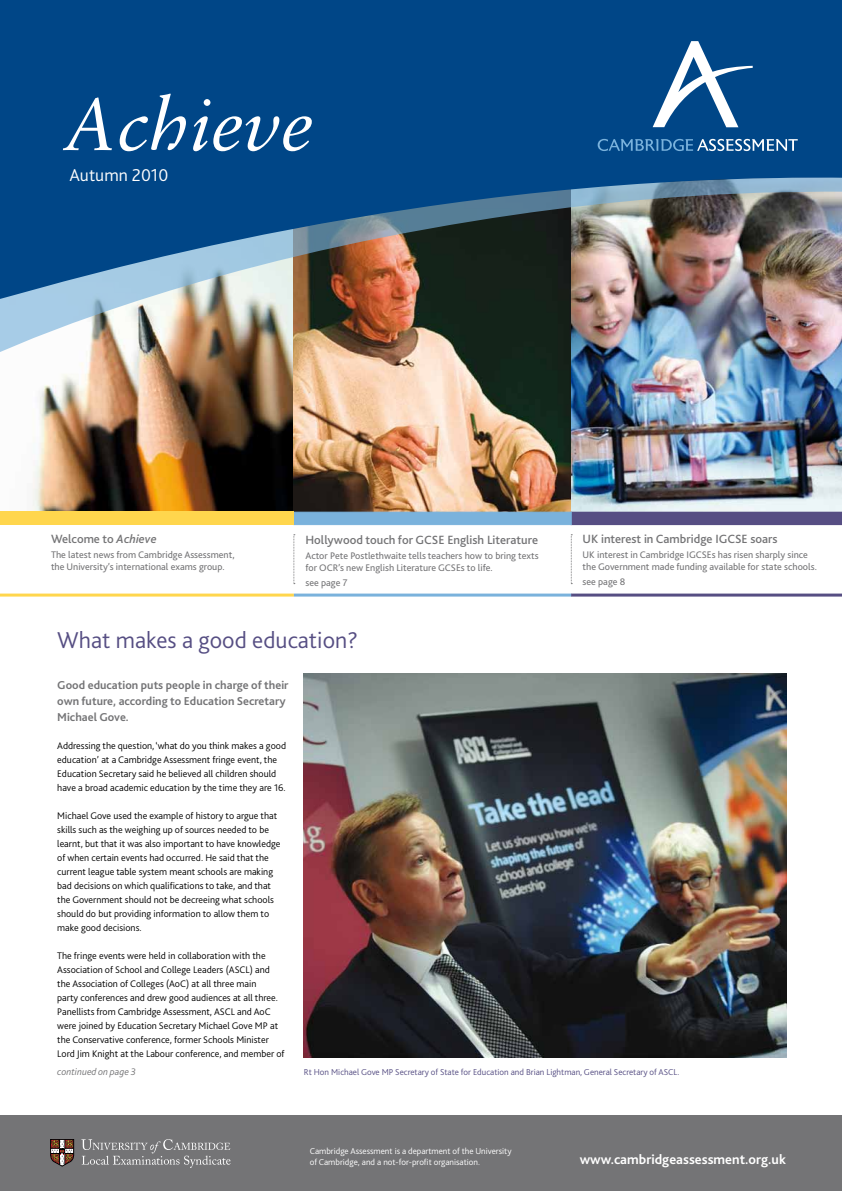
<style>
.page{position:relative;width:842px;height:1191px;background:#fff}
.page>*{position:absolute;margin:0;border:0;box-sizing:border-box;transform-origin:0 0}
.t1{font:italic 74px "Sabon";color:#fff}
.t2{font:300 24px "Bliss 2";color:#564e83}
.t3{font:300 18px "Bliss 2";color:#fff}
.t4{font:700 14px "Bliss 2";color:#fff}
.t5{font:500 12.5px "Bliss 2";color:#747476}
.t6{font:700 12px/16px "Bliss 2";color:#747476}
.t7{font:300 10px/14px "Bliss 2";color:#000}
.t8{font:10px/12px "Bliss 2";color:#747476}
.t9{font:italic 300 10px "Bliss 2";color:#747476}
.t10{font:300 9px/11px "Bliss 2";color:#fff}
.t11{font:300 9px "Bliss 2";color:#564e83}
.s1{font-style:italic}
</style>
<div class="page">
<img style="left:32px;top:356px;width:262px;height:155px">
<div style="left:0;top:1115px;width:842px;height:76px;background:#747476"></div>
<svg style="left:50px;top:1139px;width:25px;height:28px"></svg>
<svg style="left:81px;top:1139px;width:150px;height:28px"></svg>
<img style="left:304px;top:674px;width:483px;height:383px">
<img style="left:294px;top:356px;width:277px;height:155px">
<img style="left:571px;top:356px;width:271px;height:156px">
<img style="left:0;top:301px;width:842px;height:55px">
<img style="left:0;top:0;width:842px;height:301px">
<svg style="left:653px;top:41px;width:100px;height:86px"></svg>
<svg style="left:598px;top:139px;width:200px;height:12px;background:#4379ab"></svg>
<div style="left:572px;top:512px;width:270px;height:13px;background:#564e83"></div>
<div style="left:293px;top:511px;width:279px;height:14px;background:#7ab2dc;border:1px solid #7ab2dc"></div>
<div style="left:0;top:511px;width:294px;height:14px;background:#ffd64d"></div>
<hr style="left:0;top:593px;width:294px;height:3px;background:#ffd64d">
<hr style="left:294px;top:593px;width:278px;height:3px;background:#7ab2dc">
<hr style="left:571px;top:593px;width:271px;height:3px;background:#564e83">
<svg style="left:294px;top:534px;width:1px;height:50px"></svg>
<svg style="left:571px;top:534px;width:1px;height:50px"></svg>
<h1 class="t1" style="left:63px;top:82px;width:252px">Achieve</h1>
<h3 class="t3" style="left:69px;top:164px;width:100px">Autumn 2010</h3>
<p class="t5" style="left:51px;top:531px;width:107px">Welcome to <span class="s1">Achieve</span></p>
<p class="t8" style="left:51px;top:548px;width:185px">The latest news from Cambridge Assessment, the University’s international exams group.</p>
<p class="t5" style="left:305px;top:532px;width:234px">Hollywood touch for GCSE English Literature</p>
<p class="t8" style="left:305px;top:549px;width:235px">Actor Pete Postlethwaite tells teachers how to bring texts for OCR’s new English Literature GCSEs to life.</p>
<p class="t8" style="left:305px;top:576px;width:43px">see page 7</p>
<p class="t5" style="left:583px;top:531px;width:197px">UK interest in Cambridge IGCSE soars</p>
<p class="t8" style="left:583px;top:548px;width:236px">UK interest in Cambridge IGCSEs has risen sharply since the Government made funding available for state schools.</p>
<p class="t8" style="left:583px;top:575px;width:44px">see page 8</p>
<h2 class="t2" style="left:57px;top:625px;width:302px">What makes a good education?</h2>
<p class="t6" style="left:57px;top:676px;width:233px">Good education puts people in charge of their own future, according to Education Secretary<br>Michael Gove.</p>
<p class="t7" style="left:57px;top:738px;width:230px">Addressing the question, ‘what do you think makes a good education’ at a Cambridge Assessment fringe event, the Education Secretary said he believed all children should have a broad academic education by the time they are 16.</p>
<p class="t7" style="left:57px;top:808px;width:225px">Michael Gove used the example of history to argue that skills such as the weighing up of sources needed to be learnt, but that it was also important to have knowledge of when certain events had occurred. He said that the current league table system meant schools are making bad decisions on which qualifications to take, and that the Government should not be decreeing what schools should do but providing information to allow them to make good decisions.</p>
<p class="t7" style="left:57px;top:948px;width:229px">The fringe events were held in collaboration with the Association of School and College Leaders (ASCL) and the Association of Colleges (AoC) at all three main<br>party conferences and drew good audiences at all three.<br>Panellists from Cambridge Assessment, ASCL and AoC were joined by Education Secretary Michael Gove MP at the Conservative conference, former Schools Minister Lord Jim Knight at the Labour conference, and member of</p>
<p class="t9" style="left:57px;top:1065px;width:80px">continued on page 3</p>
<p class="t11" style="left:304px;top:1066px;width:377px">Rt Hon Michael Gove MP Secretary of State for Education and Brian Lightman, General Secretary of ASCL.</p>
<p class="t10" style="left:310px;top:1145px;width:203px">Cambridge Assessment is a department of the University of Cambridge, and a not-for-profit organisation.</p>
<h3 class="t4" style="left:580px;top:1151px;width:208px">www.cambridgeassessment.org.uk</h3>
</div>
